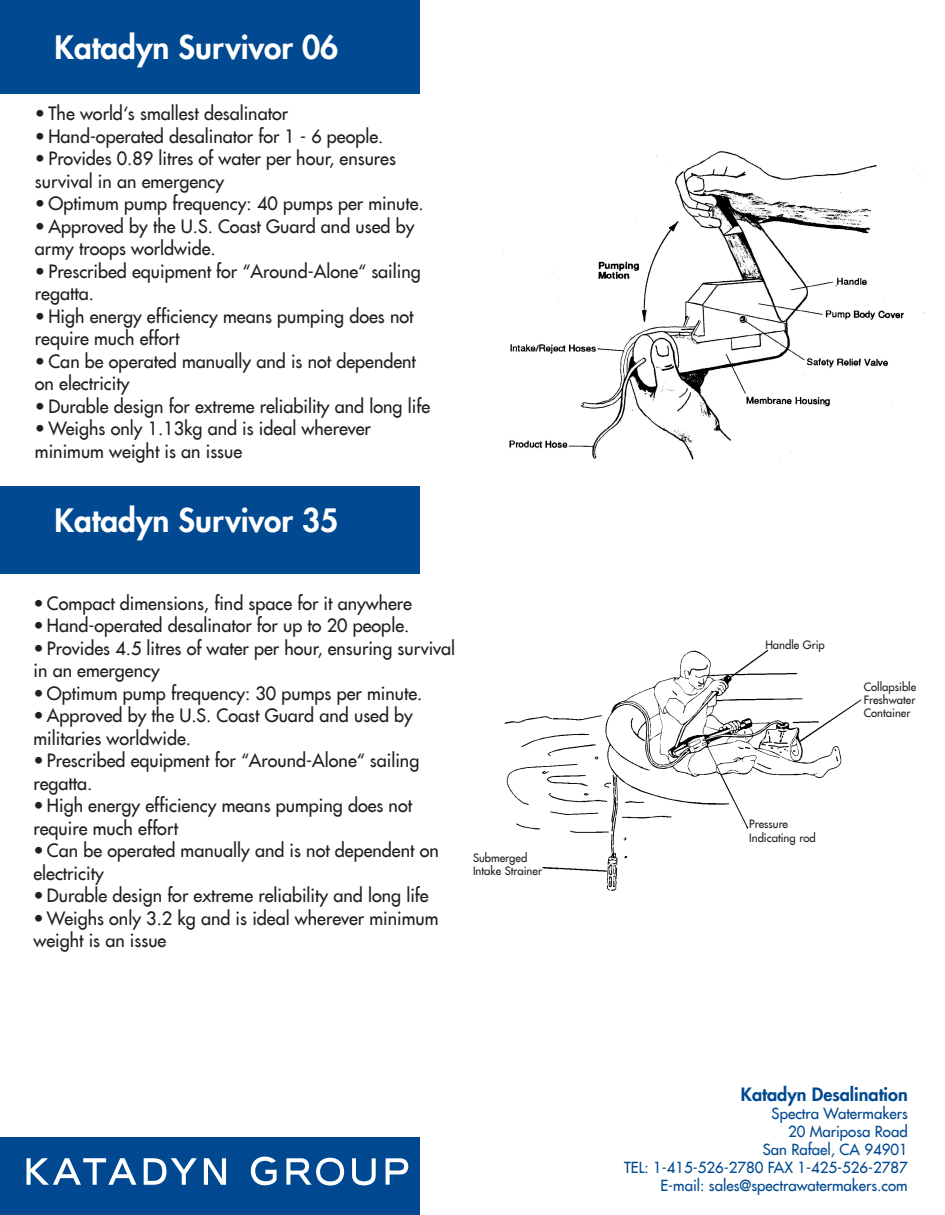
<style>
.page{position:relative;width:945px;height:1215px;background:#fff}
.page>*{position:absolute;margin:0;border:0;box-sizing:border-box;transform-origin:0 0}
.t1{font:800 31.5px "Futura";color:#fff}
.t2{font:18px/22.5px "Futura";color:#231f20}
.t3{font:800 18px "Futura";color:#004990}
.t4{font:15px "Futura";color:#004990}
.t5{font:11.25px/13.2px "Futura";color:#231f20}
</style>
<div class="page">
<div style="left:0;top:487px;width:419px;height:87px;background:#014990"></div>
<div style="left:0;top:0;width:419px;height:94px;background:#014990"></div>
<div style="left:0;top:1137px;width:419px;height:78px;background:#004990"></div>
<svg style="left:27px;top:1158px;width:109px;height:27px"></svg>
<svg style="left:144px;top:1158px;width:53px;height:27px"></svg>
<svg style="left:204px;top:1158px;width:22px;height:27px"></svg>
<svg style="left:286px;top:1158px;width:58px;height:28px"></svg>
<svg style="left:352px;top:1158px;width:24px;height:27px"></svg>
<svg style="left:386px;top:1158px;width:22px;height:27px"></svg>
<svg style="left:251px;top:1156px;width:26px;height:29px"></svg>
<img style="left:503px;top:151px;width:423px;height:311px">
<img style="left:504px;top:649px;width:358px;height:242px">
<p class="t1" style="left:55px;top:26px;width:285px">Katadyn Survivor 06</p>
<p class="t2" style="left:35px;top:102px;width:255px">• The world‘s smallest desalinator</p>
<p class="t2" style="left:35px;top:125px;width:350px">• Hand-operated desalinator for 1 - 6 people.</p>
<p class="t2" style="left:35px;top:147px;width:363px">• Provides 0.89 litres of water per hour, ensures survival in an emergency</p>
<p class="t2" style="left:35px;top:192px;width:390px">• Optimum pump frequency: 40 pumps per minute.</p>
<p class="t2" style="left:35px;top:215px;width:381px">• Approved by the U.S. Coast Guard and used by army troops worldwide.</p>
<p class="t2" style="left:35px;top:260px;width:387px">• Prescribed equipment for “Around-Alone“ sailing regatta.</p>
<p class="t2" style="left:35px;top:305px;width:380px">• High energy efficiency means pumping does not require much effort</p>
<p class="t2" style="left:35px;top:350px;width:383px">• Can be operated manually and is not dependent on electricity</p>
<p class="t2" style="left:35px;top:395px;width:397px">• Durable design for extreme reliability and long life</p>
<p class="t2" style="left:35px;top:417px;width:337px">• Weighs only 1.13kg and is ideal wherever minimum weight is an issue</p>
<p class="t1" style="left:55px;top:500px;width:285px">Katadyn Survivor 35</p>
<p class="t2" style="left:33px;top:592px;width:380px">• Compact dimensions, find space for it anywhere</p>
<p class="t2" style="left:33px;top:614px;width:377px">• Hand-operated desalinator for up to 20 people.</p>
<p class="t2" style="left:33px;top:637px;width:423px">• Provides 4.5 litres of water per hour, ensuring survival in an emergency</p>
<p class="t2" style="left:33px;top:682px;width:390px">• Optimum pump frequency: 30 pumps per minute.</p>
<p class="t2" style="left:33px;top:704px;width:381px">• Approved by the U.S. Coast Guard and used by militaries worldwide.</p>
<p class="t2" style="left:33px;top:749px;width:387px">• Prescribed equipment for “Around-Alone“ sailing regatta.</p>
<p class="t2" style="left:33px;top:794px;width:380px">• High energy efficiency means pumping does not require much effort</p>
<p class="t2" style="left:33px;top:839px;width:407px">• Can be operated manually and is not dependent on electricity</p>
<p class="t2" style="left:33px;top:884px;width:397px">• Durable design for extreme reliability and long life</p>
<p class="t2" style="left:33px;top:907px;width:407px">• Weighs only 3.2 kg and is ideal wherever minimum weight is an issue</p>
<p class="t5" style="left:473px;top:851px;width:71px">Submerged<br>Intake Strainer</p>
<p class="t5" style="left:765px;top:639px;width:61px">Handle Grip</p>
<p class="t5" style="left:864px;top:680px;width:54px;text-align:justify">Collapsible Freshwater Container</p>
<p class="t5" style="left:749px;top:818px;width:68px">Pressure<br>Indicating rod</p>
<p class="t3" style="left:741px;top:1082px;width:168px">Katadyn Desalination</p>
<p class="t4" style="left:772px;top:1103px;width:138px">Spectra Watermakers</p>
<p class="t4" style="left:788px;top:1121px;width:121px">20 Mariposa Road</p>
<p class="t4" style="left:763px;top:1139px;width:146px">San Rafael, CA 94901</p>
<p class="t4" style="left:624px;top:1157px;width:285px">TEL: 1-415-526-2780 FAX 1-425-526-2787</p>
<p class="t4" style="left:660px;top:1175px;width:249px">E-mail: sales@spectrawatermakers.com</p>
</div>
